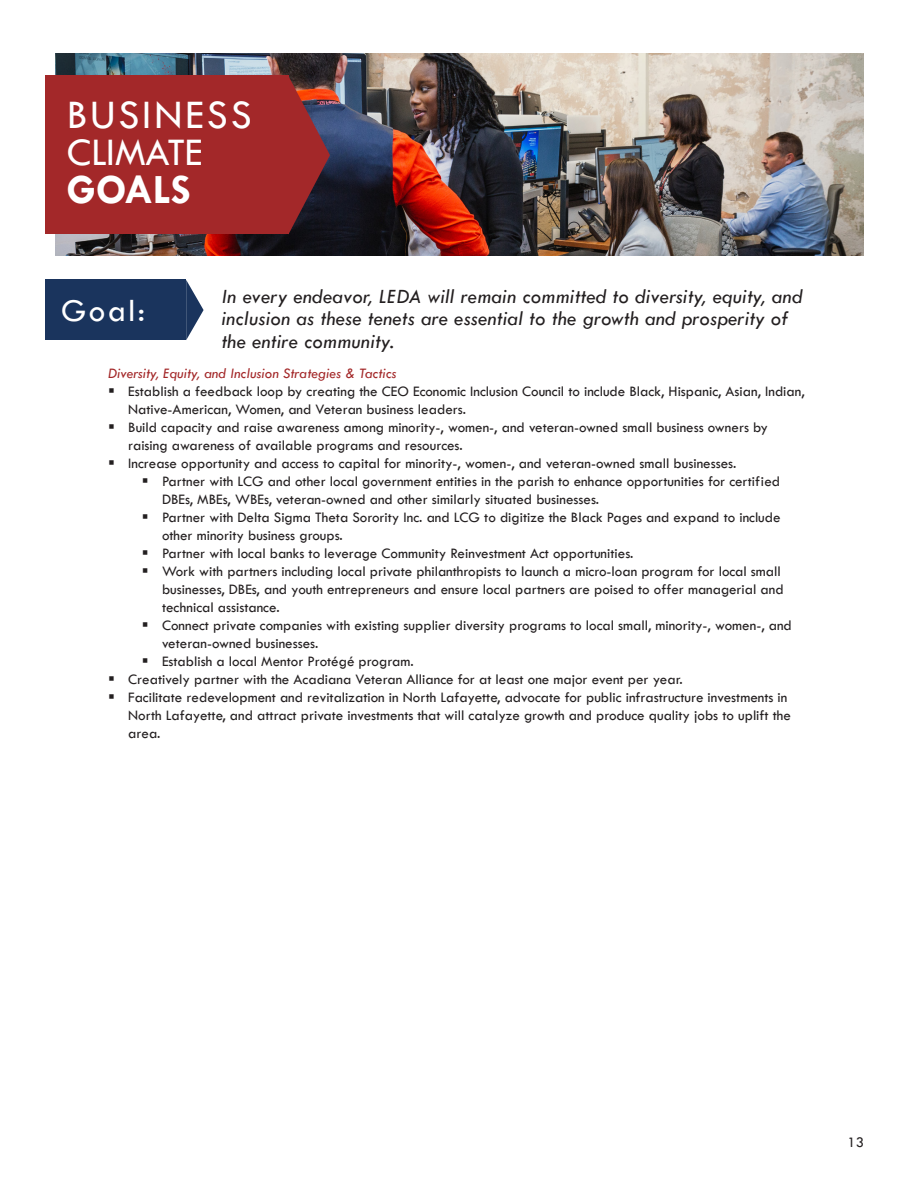
<style>
.page{position:relative;width:918px;height:1188px;background:#fff}
.page>*{position:absolute;margin:0;border:0;box-sizing:border-box;transform-origin:0 0}
.t1{font:42px "Tw Cen";letter-spacing:.07em;color:#fff}
.t2{font:700 42px "Tw Cen";color:#fff}
.t3{font:40.5px "Tw Cen";letter-spacing:-.01em;color:#fff}
.t4{font:33px "Tw Cen";color:#fff}
.t5{font:italic 21px/22.5px "Tw Cen";letter-spacing:.01em;color:#231f20}
.t6{font:15px/18px "Tw Cen";color:#231f20}
.t7{font:italic 15px "Tw Cen";color:#a32829}
</style>
<div class="page">
<img style="left:55px;top:53px;width:809px;height:203px">
<div style="left:45px;top:75px;width:243px;height:159px;background:#a32829"></div>
<svg style="left:288px;top:76px;width:42px;height:159px;background:#712b30"></svg>
<div style="left:45px;top:279px;width:141px;height:61px;background:#1a345d"></div>
<svg style="left:186px;top:280px;width:18px;height:60px"></svg>
<p class="t1" style="left:67px;top:89px;width:186px">BUSINESS</p>
<p class="t3" style="left:67px;top:128px;width:137px">CLIMATE</p>
<p class="t2" style="left:67px;top:164px;width:125px">GOALS</p>
<p class="t4" style="left:61px;top:291px;width:85px">Goal:</p>
<p class="t5" style="left:221px;top:285px;width:583px">In every endeavor, LEDA will remain committed to diversity, equity, and inclusion as these tenets are essential to the growth and prosperity of the entire community.</p>
<p class="t7" style="left:108px;top:365px;width:290px">Diversity, Equity, and Inclusion Strategies &amp; Tactics</p>
<p class="t6" style="left:128px;top:383px;width:678px">Establish a feedback loop by creating the CEO Economic Inclusion Council to include Black, Hispanic, Asian, Indian,<br>Native-American, Women, and Veteran business leaders.</p>
<p class="t6" style="left:128px;top:419px;width:641px">Build capacity and raise awareness among minority-, women-, and veteran-owned small business owners by raising awareness of available programs and resources.</p>
<p class="t6" style="left:128px;top:455px;width:610px">Increase opportunity and access to capital for minority-, women-, and veteran-owned small businesses.</p>
<p class="t6" style="left:162px;top:473px;width:620px">Partner with LCG and other local government entities in the parish to enhance opportunities for certified<br>DBEs, MBEs, WBEs, veteran-owned and other similarly situated businesses.</p>
<p class="t6" style="left:162px;top:509px;width:620px">Partner with Delta Sigma Theta Sorority Inc. and LCG to digitize the Black Pages and expand to include other minority business groups.</p>
<p class="t6" style="left:162px;top:545px;width:473px">Partner with local banks to leverage Community Reinvestment Act opportunities.</p>
<p class="t6" style="left:162px;top:563px;width:623px">Work with partners including local private philanthropists to launch a micro-loan program for local small businesses, DBEs, and youth entrepreneurs and ensure local partners are poised to offer managerial and technical assistance.</p>
<p class="t6" style="left:162px;top:617px;width:631px">Connect private companies with existing supplier diversity programs to local small, minority-, women-, and veteran-owned businesses.</p>
<p class="t6" style="left:162px;top:653px;width:253px">Establish a local Mentor Protégé program.</p>
<p class="t6" style="left:128px;top:671px;width:556px">Creatively partner with the Acadiana Veteran Alliance for at least one major event per year.</p>
<p class="t6" style="left:128px;top:689px;width:664px">Facilitate redevelopment and revitalization in North Lafayette, advocate for public infrastructure investments in<br>North Lafayette, and attract private investments that will catalyze growth and produce quality jobs to uplift the area.</p>
<p class="t6" style="left:847px;top:1133px;width:18px">13</p>
</div>
